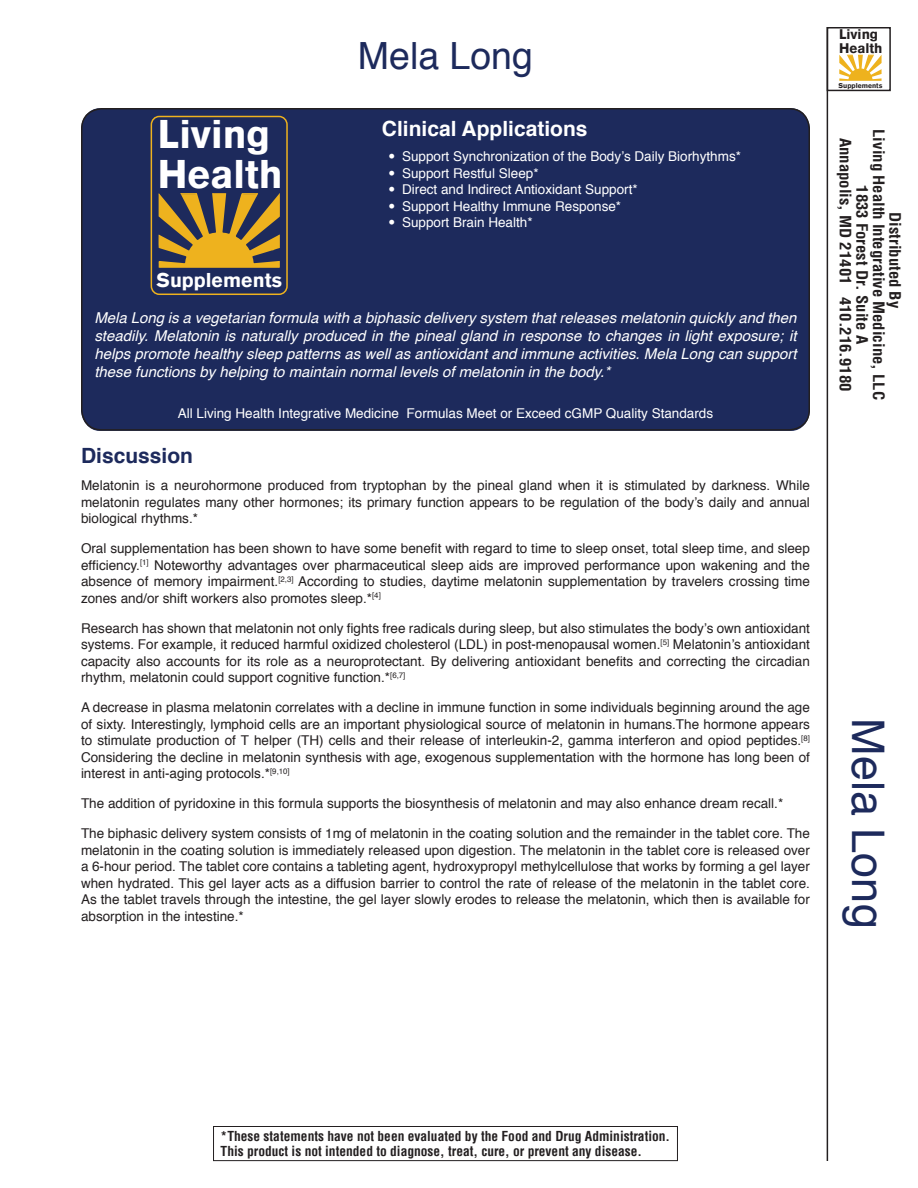
<style>
.page{position:relative;width:918px;height:1188px;background:#fff}
.page>*{position:absolute;margin:0;border:0;box-sizing:border-box;transform-origin:0 0}
.Product_Title_Side{font:45px "Helvetica";color:#1d2a5c}
.t1{font:900 39px/40.3px "Akzidenz Grotesk";color:#fff}
.Product_Title{font:37.5px "Helvetica";color:#1d2a5c}
.Subheader_Clinical_A{font:700 21px "Helvetica";color:#fff}
.Subheader{font:700 21px "Helvetica";color:#1d2a5c}
.t2{font:900 19.5px "Akzidenz Grotesk";color:#fff}
.t3{font:700 condensed 15.3px/16.6px "Helvetica";color:#231f20;text-align:center;scale:1.09 1}
.Text_in_Box{font:italic 15px/18px "Helvetica";color:#fff;text-align:justify}
.t4{font:900 13.65px/14.1px "Akzidenz Grotesk";color:#231f20}
.Body_Text{font:13.5px/16.5px "Helvetica";color:#231f20;text-align:justify}
.Distributor_Statemen{font:13.5px "Helvetica";color:#fff}
.t5{font:700 condensed 13.5px/15px "Helvetica";color:#231f20}
.t6{font:900 6.75px "Akzidenz Grotesk";color:#231f20}
.s1{font-family:"Trade Gothic LT Std"}
</style>
<div class="page">
<div style="left:81px;top:108px;width:729px;height:323px;background:#1d2a5c"></div>
<svg style="left:158px;top:193px;width:122px;height:75px;background:#987a37"></svg>
<svg style="left:839px;top:55px;width:43px;height:26px"></svg>
<div style="left:151px;top:116px;width:137px;height:179px;border:2px solid #eeb21e;border-radius:8px"></div>
<hr style="left:827px;top:27px;width:1px;height:1134px;background:#231f20">
<div style="left:827px;top:27px;width:64px;height:64px;border:2px solid #231f20"></div>
<div style="left:213px;top:1126px;width:465px;height:35px;border:1px solid #231f20"></div>
<h2 class="t1" style="left:158px;top:115px;width:127px">Living<br>Health</h2>
<h3 class="t2" style="left:157px;top:267px;width:127px">Supplements</h3>
<p class="Product_Title" style="left:358px;top:27px;width:177px">Mela Long</p>
<p class="Subheader_Clinical_A" style="left:382px;top:111px;width:207px">Clinical Applications</p>
<p class="Distributor_Statemen" style="left:389px;top:146px;width:354px"><span class="s1">•</span> Support Synchronization of the Body’s Daily Biorhythms*</p>
<p class="Distributor_Statemen" style="left:389px;top:163px;width:152px"><span class="s1">•</span> Support Restful Sleep*</p>
<p class="Distributor_Statemen" style="left:389px;top:179px;width:251px"><span class="s1">•</span> Direct and Indirect Antioxidant Support*</p>
<p class="Distributor_Statemen" style="left:389px;top:196px;width:234px"><span class="s1">•</span> Support Healthy Immune Response*</p>
<p class="Distributor_Statemen" style="left:389px;top:212px;width:146px"><span class="s1">•</span> Support Brain Health*</p>
<p class="Text_in_Box" style="left:94px;top:309px;width:704px">Mela Long is a vegetarian formula with a biphasic delivery system that releases melatonin quickly and then steadily. Melatonin is naturally produced in the pineal gland in response to changes in light exposure; it helps promote healthy sleep patterns as well as antioxidant and immune activities. Mela Long can support these functions by helping to maintain normal levels of melatonin in the body.*</p>
<p class="Distributor_Statemen" style="left:178px;top:403px;width:537px">All Living Health Integrative Medicine Formulas Meet or Exceed cGMP Quality Standards</p>
<p class="Subheader" style="left:81px;top:439px;width:114px">Discussion</p>
<p class="Body_Text" style="left:81px;top:478px;width:730px">Melatonin is a neurohormone produced from tryptophan by the pineal gland when it is stimulated by darkness. While melatonin regulates many other hormones; its primary function appears to be regulation of the body’s daily and annual biological rhythms.*</p>
<p class="Body_Text" style="left:81px;top:541px;width:730px">Oral supplementation has been shown to have some benefit with regard to time to sleep onset, total sleep time, and sleep efficiency.<sup>[1]</sup> Noteworthy advantages over pharmaceutical sleep aids are improved performance upon wakening and the absence of memory impairment.<sup>[2,3]</sup> According to studies, daytime melatonin supplementation by travelers crossing time zones and/or shift workers also promotes sleep.*<sup>[4]</sup></p>
<p class="Body_Text" style="left:81px;top:620px;width:730px">Research has shown that melatonin not only fights free radicals during sleep, but also stimulates the body’s own antioxidant systems. For example, it reduced harmful oxidized cholesterol (LDL) in post-menopausal women.<sup>[5]</sup> Melatonin’s antioxidant capacity also accounts for its role as a neuroprotectant. By delivering antioxidant benefits and correcting the circadian rhythm, melatonin could support cognitive function.*<sup>[6,7]</sup></p>
<p class="Body_Text" style="left:81px;top:700px;width:731px">A decrease in plasma melatonin correlates with a decline in immune function in some individuals beginning around the age of sixty. Interestingly, lymphoid cells are an important physiological source of melatonin in humans.The hormone appears to stimulate production of T helper (TH) cells and their release of interleukin-2, gamma interferon and opiod peptides.<sup>[8] </sup>Considering the decline in melatonin synthesis with age, exogenous supplementation with the hormone has long been of interest in anti-aging protocols.*<sup>[9,10]</sup></p>
<p class="Body_Text" style="left:81px;top:796px;width:704px">The addition of pyridoxine in this formula supports the biosynthesis of melatonin and may also enhance dream recall.*</p>
<p class="Body_Text" style="left:81px;top:826px;width:730px">The biphasic delivery system consists of 1mg of melatonin in the coating solution and the remainder in the tablet core. The melatonin in the coating solution is immediately released upon digestion. The melatonin in the tablet core is released over a 6-hour period. The tablet core contains a tableting agent, hydroxypropyl methylcellulose that works by forming a gel layer when hydrated. This gel layer acts as a diffusion barrier to control the rate of release of the melatonin in the tablet core.<br>As the tablet travels through the intestine, the gel layer slowly erodes to release the melatonin, which then is available for absorption in the intestine.*</p>
<p class="t4" style="left:839px;top:27px;width:45px">Living<br>Health</p>
<p class="t6" style="left:839px;top:81px;width:45px">Supplements</p>
<p class="t3" style="left:904px;top:129px;width:250px;rotate:90deg">Distributed By<br>Living Health Integrative Medicine, LLC<br>1833 Forest Dr. Suite A<br>Annapolis, MD 21401 410.216.9180</p>
<p class="Product_Title_Side" style="left:903px;top:718px;width:212px;rotate:90deg">Mela Long</p>
<p class="t5" style="left:221px;top:1129px;width:451px">*These statements have not been evaluated by the Food and Drug Administration.<br>This product is not intended to diagnose, treat, cure, or prevent any disease.</p>
</div>
